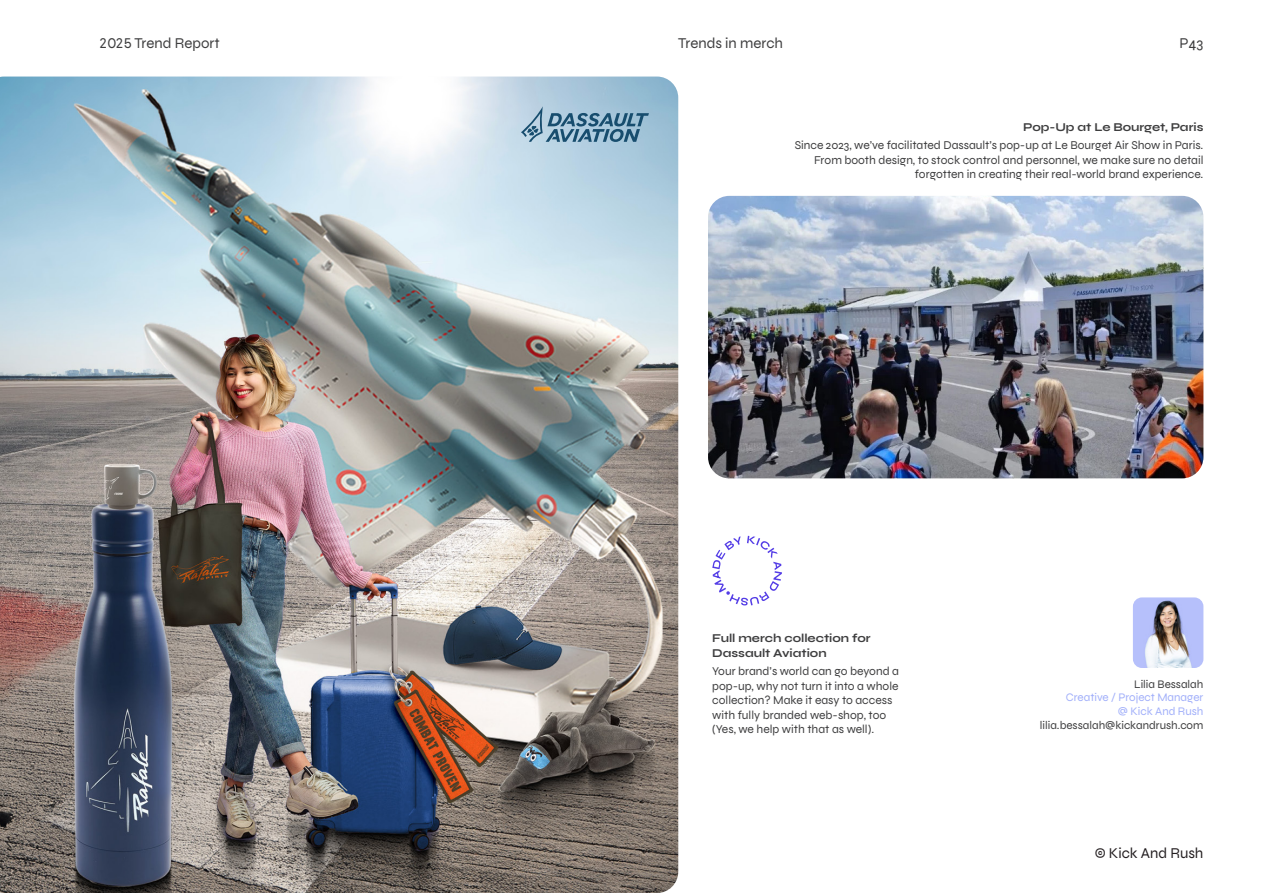
<style>
.page{position:relative;width:1263px;height:893px;background:#fff}
.page>*{position:absolute;margin:0;border:0;box-sizing:border-box;transform-origin:0 0}
.t1{font:15px "Syne";color:#3e3e3f}
.t2{font:15px "Syne";color:#241f21}
.t3{font:12px/14.4px "Syne";color:#3e3e3f;text-align:right}
.t4{font:700 12px/14.4px "Syne";color:#3e3e3f}
.t5{font:11.55px "Syne";color:#3e3e3f}
.t6{font:11.55px "Syne";color:#a1affa}
</style>
<div class="page">
<img style="left:0;top:77px;width:678px;height:816px">
<img style="left:708px;top:196px;width:495px;height:282px">
<img style="left:1133px;top:597px;width:70px;height:71px">
<svg style="left:521px;top:106px;width:128px;height:36px;background:#7fa4bb"></svg>
<svg style="left:712px;top:536px;width:70px;height:69px"></svg>
<p class="t1" style="left:678px;top:34px;width:106px">Trends in merch</p>
<p class="t1" style="left:100px;top:34px;width:121px">2025 Trend Report</p>
<p class="t1" style="left:1179px;top:34px;width:25px">P43</p>
<p class="t4" style="left:1023px;top:119px;width:182px">Pop-Up at Le Bourget, Paris</p>
<p class="t3" style="left:795px;top:138px;width:410px">Since 2023, we’ve facilitated Dassault’s pop-up at Le Bourget Air Show in Paris.<br>From booth design, to stock control and personnel, we make sure no detail forgotten in creating their real-world brand experience.</p>
<p class="t4" style="left:712px;top:631px;width:160px">Full merch collection for<br>Dassault Aviation</p>
<p class="t3" style="left:712px;top:664px;width:188px;text-align:left">Your brand’s world can go beyond a pop-up, why not turn it into a whole collection? Make it easy to access with fully branded web-shop, too (Yes, we help with that as well).</p>
<p class="t5" style="left:1134px;top:676px;width:71px">Lilia Bessalah</p>
<p class="t6" style="left:1066px;top:690px;width:139px">Creative / Project Manager</p>
<p class="t6" style="left:1118px;top:704px;width:87px">@ Kick And Rush</p>
<p class="t5" style="left:1040px;top:718px;width:165px">lilia.bessalah@kickandrush.com</p>
<p class="t2" style="left:1095px;top:844px;width:110px">© Kick And Rush</p>
</div>
